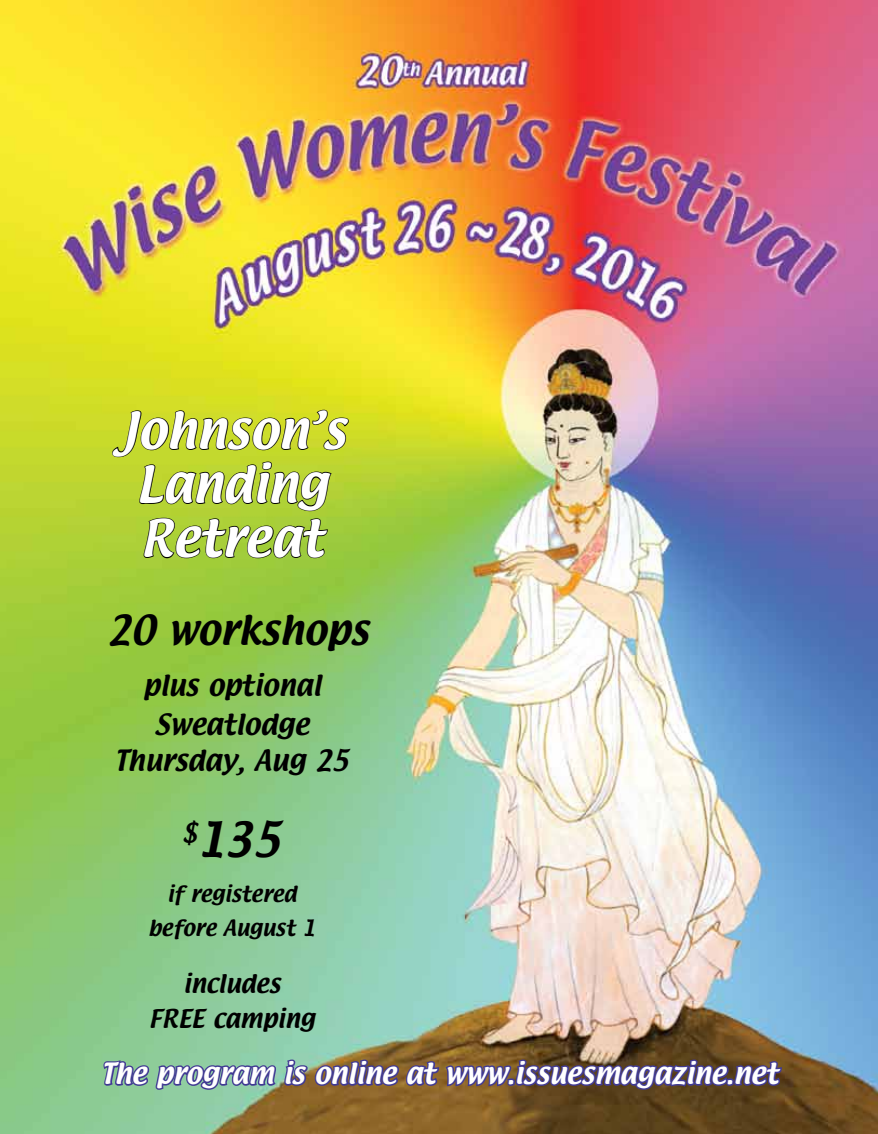
<style>
.page{position:relative;width:878px;height:1134px;background:#fff}
.page>*{position:absolute;margin:0;border:0;box-sizing:border-box;transform-origin:0 0}
.t1{font:45px/54px "Textile";color:#fff;text-align:center}
.t2{font:42px "Textile";color:#000}
.t3{font:36px "Textile";color:#000}
.t4{font:25.5px "Textile";color:#fff}
.t5{font:25.5px/39px "Textile";color:#000;text-align:center}
.t6{font:22.5px/34.5px "Textile";color:#000;text-align:center}
.t7{font:19.5px/34.5px "Textile";color:#000;text-align:center}
</style>
<div class="page">
<img style="left:0;top:0;width:878px;height:1134px">
<svg style="left:111px;top:409px;width:238px;height:150px;background:#9eb52a"></svg>
<svg style="left:102px;top:1038px;width:681px;height:70px;background:#716e5d"></svg>
<h1 class="t1" style="left:118px;top:405px;width:229px">Johnson’s<br>Landing<br>Retreat</h1>
<h3 class="t3" style="left:107px;top:604px;width:263px">20 workshops</h3>
<p class="t5" style="left:143px;top:667px;width:180px">plus optional<br>Sweatlodge</p>
<p class="t5" style="left:115px;top:742px;width:235px">Thursday, Aug 25</p>
<h2 class="t2" style="left:183px;top:810px;width:100px"><sup>$</sup>135</h2>
<p class="t7" style="left:148px;top:877px;width:168px">if registered before August 1</p>
<p class="t6" style="left:149px;top:968px;width:167px">includes<br>FREE camping</p>
<p class="t4" style="left:102px;top:1056px;width:678px">The program is online at www.issuesmagazine.net</p>
</div>
